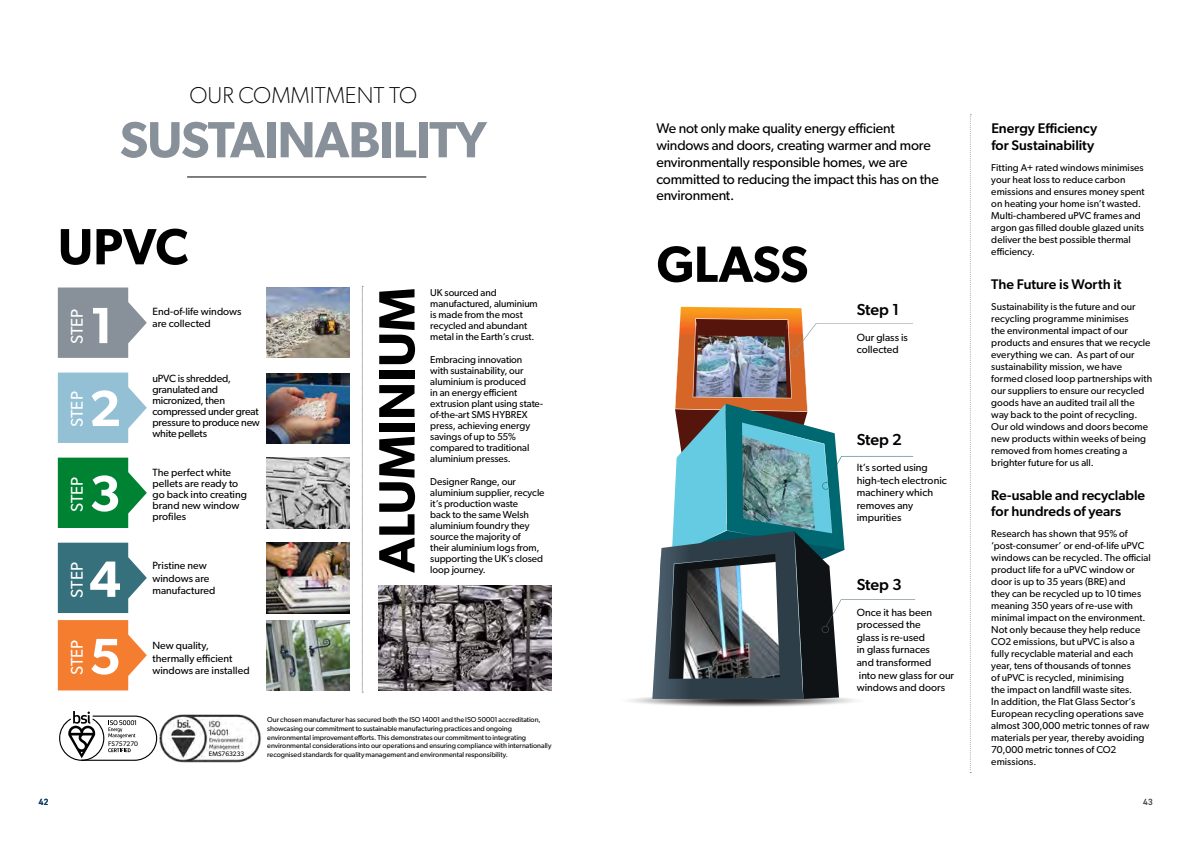
<style>
.page{position:relative;width:1191px;height:842px;background:#fff}
.page>*{position:absolute;margin:0;border:0;box-sizing:border-box;transform-origin:0 0}
.t1{font:600 51.1px "Gibson";letter-spacing:-.005em;color:#000}
.t2{font:600 51px "Gibson";letter-spacing:-.02em;color:#889199}
.t3{font:600 51px "Gibson";color:#fff}
.t4{font:100 23px "Gibson";color:#000}
.t5{font:17px "Gibson";color:#fff}
.t6{font:500 16px "Gibson";letter-spacing:-.005em;color:#000}
.t7{font:14px/16.8px "Gibson";letter-spacing:-.015em;color:#000}
.t8{font:500 14px/16.8px "Gibson";color:#000}
.t9{font:10.5px/12.6px "Gibson";color:#000}
.t10{font:10.5px/11px "Gibson";letter-spacing:-.02em;color:#000}
.t11{font:10px/12px "Gibson";color:#000}
.t12{font:600 9px "DIN2014";color:#414042}
.t13{font:600 9px "DIN2014";color:#004179}
.t14{font:7.2px/8.6px "Gibson";letter-spacing:-.005em;color:#000}
.t15{font:6.6px "Gibson";letter-spacing:-.005em;color:#000}
.t16{font:6.5px "Gibson";letter-spacing:.005em;color:#000}
</style>
<div class="page">
<svg style="left:58px;top:620px;width:89px;height:70px;background:#f5904f"></svg>
<svg style="left:58px;top:543px;width:89px;height:70px;background:#538590"></svg>
<svg style="left:58px;top:458px;width:89px;height:70px;background:#269451"></svg>
<svg style="left:58px;top:373px;width:89px;height:70px;background:#a3c9da"></svg>
<svg style="left:58px;top:287px;width:227px;height:71px"></svg>
<hr style="left:187px;top:176px;width:239px;height:1px;background:#000">
<img style="left:266px;top:288px;width:83px;height:70px">
<img style="left:266px;top:373px;width:83px;height:71px">
<img style="left:266px;top:458px;width:83px;height:70px">
<img style="left:266px;top:543px;width:83px;height:70px">
<img style="left:266px;top:620px;width:83px;height:70px">
<img style="left:378px;top:585px;width:173px;height:105px">
<svg style="left:362px;top:286px;width:1px;height:407px"></svg>
<svg style="left:970px;top:114px;width:1px;height:659px"></svg>
<img style="left:630px;top:307px;width:285px;height:400px">
<img style="left:157px;top:714px;width:104px;height:49px">
<svg style="left:59px;top:711px;width:98px;height:50px"></svg>
<h3 class="t4" style="left:189px;top:81px;width:229px">OUR COMMITMENT TO</h3>
<h2 class="t2" style="left:120px;top:109px;width:368px">SUSTAINABILITY</h2>
<h1 class="t1" style="left:58px;top:216px;width:132px">UPVC</h1>
<h3 class="t5" style="left:67px;top:344px;width:37px;rotate:-90deg">STEP</h3>
<h2 class="t3" style="left:90px;top:295px;width:25px">1</h2>
<h3 class="t5" style="left:67px;top:427px;width:37px;rotate:-90deg">STEP</h3>
<h2 class="t3" style="left:89px;top:378px;width:33px">2</h2>
<h3 class="t5" style="left:67px;top:512px;width:37px;rotate:-90deg">STEP</h3>
<h2 class="t3" style="left:89px;top:463px;width:33px">3</h2>
<h3 class="t5" style="left:67px;top:598px;width:37px;rotate:-90deg">STEP</h3>
<h2 class="t3" style="left:89px;top:549px;width:33px">4</h2>
<h3 class="t5" style="left:67px;top:675px;width:37px;rotate:-90deg">STEP</h3>
<h2 class="t3" style="left:89px;top:626px;width:33px">5</h2>
<p class="t9" style="left:152px;top:305px;width:90px">End-of-life windows are collected</p>
<p class="t10" style="left:152px;top:373px;width:109px">uPVC is shredded, granulated and micronized, then compressed under great pressure to produce new white pellets</p>
<p class="t9" style="left:152px;top:466px;width:96px;line-height:11px">The perfect white pellets are ready to go back into creating brand new window profiles</p>
<p class="t9" style="left:152px;top:559px;width:65px">Pristine new windows are manufactured</p>
<p class="t9" style="left:152px;top:639px;width:99px">New quality, thermally efficient windows are installed</p>
<h1 class="t1" style="left:366px;top:573px;width:287px;rotate:-90deg">ALUMINIUM</h1>
<p class="t11" style="left:430px;top:286px;width:109px;line-height:11px">UK sourced and manufactured, aluminium is made from the most recycled and abundant metal in the Earth’s crust.</p>
<p class="t11" style="left:430px;top:353px;width:114px;line-height:11px">Embracing innovation with sustainability, our aluminium is produced<br>in an energy efficient extrusion plant using state&shy;of-the-art SMS HYBREX press, achieving energy savings of up to 55% compared to traditional aluminium presses.</p>
<p class="t11" style="left:430px;top:476px;width:116px;line-height:11px">Designer Range, our aluminium supplier, recycle it’s production waste<br>back to the same Welsh aluminium foundry they source the majority of<br>their aluminium logs from, supporting the UK’s closed loop journey.</p>
<p class="t13" style="left:39px;top:796px;width:11px">42</p>
<p class="t15" style="left:108px;top:740px;width:31px">FS757270</p>
<p class="t16" style="left:209px;top:750px;width:37px">EMS763233</p>
<p class="t14" style="left:267px;top:715px;width:286px">Our chosen manufacturer has secured both the ISO 14001 and the ISO 50001 accreditation, showcasing our commitment to sustainable manufacturing practices and ongoing environmental improvement efforts. This demonstrates our commitment to integrating environmental considerations into our operations and ensuring compliance with internationally recognised standards for quality management and environmental responsibility.</p>
<h3 class="t7" style="left:656px;top:120px;width:284px">We not only make quality energy efficient windows and doors, creating warmer and more environmentally responsible homes, we are committed to reducing the impact this has on the environment.</h3>
<h3 class="t8" style="left:991px;top:120px;width:107px">Energy Efficiency for Sustainability</h3>
<p class="t11" style="left:991px;top:161px;width:155px">Fitting A+ rated windows minimises your heat loss to reduce carbon emissions and ensures money spent on heating your home isn’t wasted.<br>Multi-chambered uPVC frames and argon gas filled double glazed units deliver the best possible thermal efficiency.</p>
<h3 class="t8" style="left:991px;top:275px;width:132px">The Future is Worth it</h3>
<p class="t11" style="left:991px;top:300px;width:162px">Sustainability is the future and our recycling programme minimises<br>the environmental impact of our products and ensures that we recycle everything we can. As part of our sustainability mission, we have formed closed loop partnerships with our suppliers to ensure our recycled goods have an audited trail all the way back to the point of recycling.<br>Our old windows and doors become new products within weeks of being removed from homes creating a brighter future for us all.</p>
<h3 class="t8" style="left:991px;top:486px;width:155px">Re-usable and recyclable for hundreds of years</h3>
<p class="t11" style="left:991px;top:528px;width:161px">Research has shown that 95% of ‘post-consumer’ or end-of-life uPVC windows can be recycled. The official product life for a uPVC window or door is up to 35 years (BRE) and<br>they can be recycled up to 10 times meaning 350 years of re-use with minimal impact on the environment.<br>Not only because they help reduce<br>CO2 emissions, but uPVC is also a fully recyclable material and each year, tens of thousands of tonnes<br>of uPVC is recycled, minimising<br>the impact on landfill waste sites.<br>In addition, the Flat Glass Sector’s<br>European recycling operations save almost 300,000 metric tonnes of raw materials per year, thereby avoiding<br>70,000 metric tonnes of CO2 emissions.</p>
<h1 class="t1" style="left:656px;top:234px;width:153px">GLASS</h1>
<h3 class="t6" style="left:856px;top:299px;width:44px">Step 1</h3>
<p class="t9" style="left:856px;top:330px;width:53px">Our glass is collected</p>
<h3 class="t6" style="left:856px;top:430px;width:47px">Step 2</h3>
<p class="t9" style="left:856px;top:461px;width:91px">It’s sorted using high-tech electronic machinery which removes any impurities</p>
<h3 class="t6" style="left:856px;top:574px;width:47px">Step 3</h3>
<p class="t9" style="left:856px;top:606px;width:99px">Once it has been processed the<br>glass is re-used<br>in glass furnaces<br>and transformed<br>into new glass for our windows and doors</p>
<p class="t12" style="left:1143px;top:796px;width:11px">43</p>
</div>
